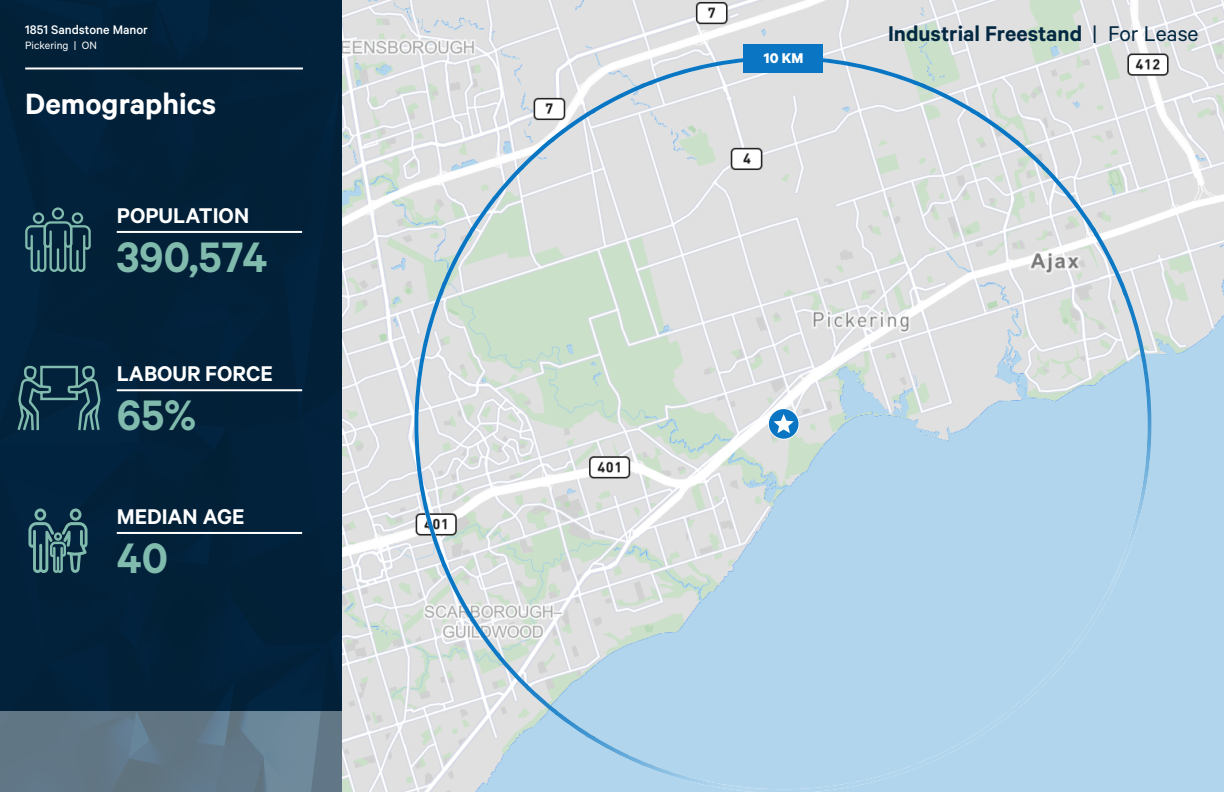
<style>
.page{position:relative;width:1224px;height:792px;background:#fff}
.page>*{position:absolute;margin:0;border:0;box-sizing:border-box;transform-origin:0 0}
.t1{font:600 48px "Calibre";color:#80bbad}
.Heading_Large{font:600 33px "Calibre";color:#fff}
.t2{font:600 24px "Calibre";color:#fff}
.t3{font:600 24px "Calibre";color:#032842}
.t4{font:700 15.8px "Calibre";color:#fff}
.t5{font:500 14px "Calibre";color:#fff}
.t6{font:12px "Calibre";color:#fff}
.s1{font-weight:400}
</style>
<div class="page">
<img style="left:0;top:0;width:1224px;height:792px">
<svg style="left:25px;top:207px;width:66px;height:65px;background:#264e5c"></svg>
<hr style="left:117px;top:231px;width:185px;height:2px;background:#fff">
<hr style="left:117px;top:389px;width:185px;height:2px;background:#fff">
<hr style="left:117px;top:532px;width:185px;height:2px;background:#fff">
<svg style="left:16px;top:363px;width:86px;height:70px;background:#1e4656"></svg>
<div style="left:1174px;top:742px;width:25px;height:25px;border:2px solid #fff;border-radius:50%"></div>
<svg style="left:1183px;top:741px;width:7px;height:18px"></svg>
<svg style="left:28px;top:508px;width:60px;height:65px;background:#2f5a65"></svg>
<hr style="left:25px;top:68px;width:278px;height:2px;background:#fff">
<img style="left:640px;top:56px;width:286px;height:29px">
<img style="left:585px;top:83px;width:70px;height:30px">
<img style="left:911px;top:83px;width:70px;height:30px">
<img style="left:546px;top:112px;width:50px;height:30px">
<img style="left:970px;top:112px;width:50px;height:30px">
<img style="left:517px;top:140px;width:38px;height:30px">
<img style="left:1011px;top:140px;width:38px;height:30px">
<img style="left:492px;top:168px;width:32px;height:30px">
<img style="left:1042px;top:168px;width:32px;height:30px">
<img style="left:470px;top:197px;width:29px;height:40px">
<img style="left:1067px;top:197px;width:29px;height:40px">
<img style="left:442px;top:227px;width:30px;height:69px">
<img style="left:1094px;top:227px;width:30px;height:69px">
<img style="left:414px;top:282px;width:29px;height:285px">
<img style="left:1123px;top:282px;width:29px;height:285px">
<img style="left:442px;top:553px;width:30px;height:69px">
<div style="left:1094px;top:553px;width:30px;height:69px;background:#b0d5ed"></div>
<img style="left:470px;top:612px;width:30px;height:49px">
<img style="left:1066px;top:612px;width:30px;height:49px">
<img style="left:499px;top:653px;width:29px;height:38px">
<img style="left:1038px;top:653px;width:29px;height:38px">
<img style="left:526px;top:683px;width:31px;height:32px">
<img style="left:1009px;top:683px;width:31px;height:32px">
<img style="left:555px;top:709px;width:41px;height:28px">
<img style="left:970px;top:709px;width:41px;height:28px">
<img style="left:585px;top:736px;width:70px;height:30px">
<div style="left:911px;top:736px;width:70px;height:30px;background:#b0d5ed"></div>
<div style="left:640px;top:764px;width:286px;height:28px;background:#b0d5ed"></div>
<div style="left:743px;top:44px;width:80px;height:28px;background:#0a75c2"></div>
<div style="left:768px;top:408px;width:31px;height:32px;border:2px solid #fff;border-radius:50%"></div>
<svg style="left:769px;top:409px;width:30px;height:30px"></svg>
<svg style="left:774px;top:414px;width:20px;height:19px"></svg>
<p class="t5" style="left:25px;top:22px;width:124px">1851 Sandstone Manor</p>
<p class="t6" style="left:25px;top:39px;width:73px">Pickering | ON</p>
<p class="Heading_Large" style="left:25px;top:84px;width:193px">Demographics</p>
<p class="t2" style="left:117px;top:201px;width:134px">POPULATION</p>
<p class="t1" style="left:117px;top:229px;width:152px">390,574</p>
<p class="t2" style="left:117px;top:360px;width:158px">LABOUR FORCE</p>
<p class="t1" style="left:117px;top:387px;width:81px">65%</p>
<p class="t2" style="left:117px;top:502px;width:129px">MEDIAN AGE</p>
<p class="t1" style="left:117px;top:530px;width:53px">40</p>
<p class="t4" style="left:764px;top:48px;width:41px">10 KM</p>
<p class="t3" style="left:888px;top:19px;width:312px">Industrial Freestand <span class="s1">| For Lease</span></p>
</div>
